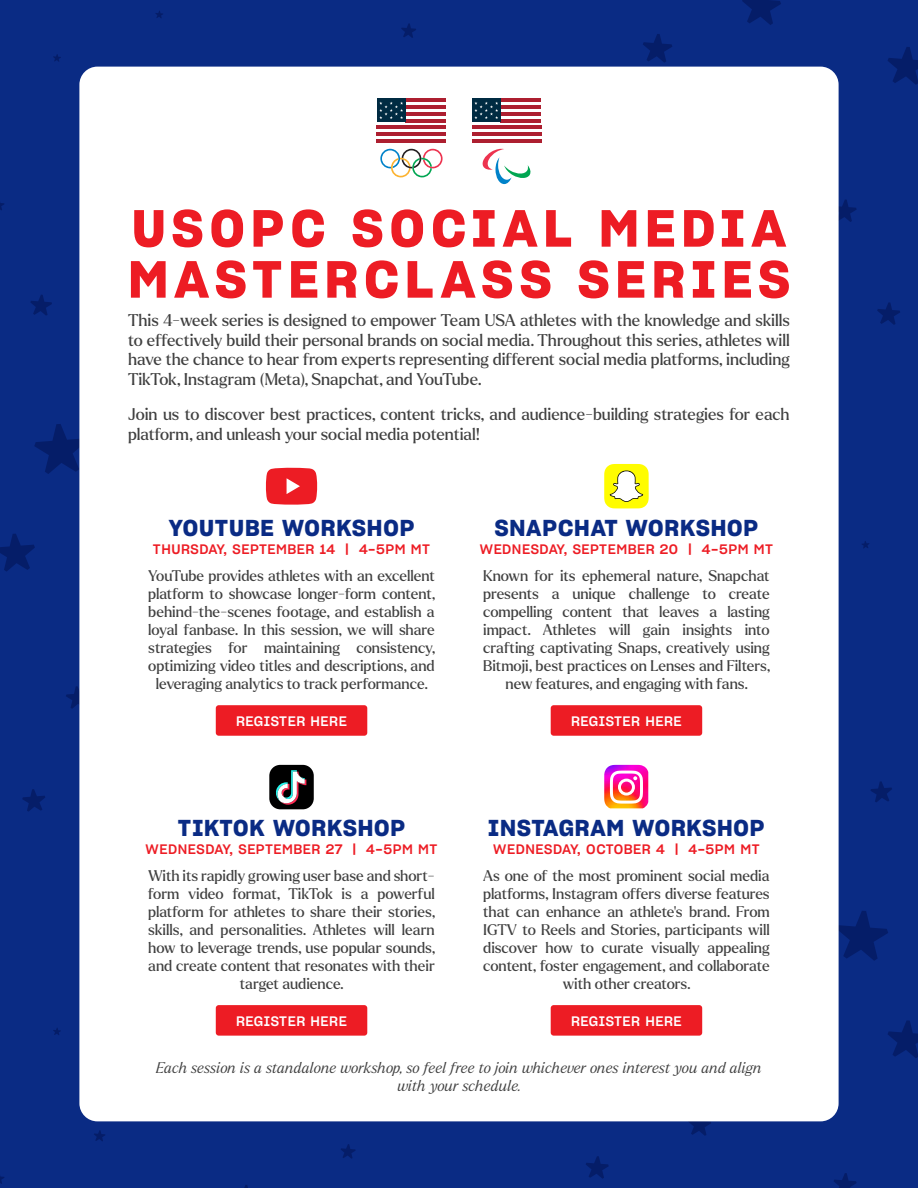
<style>
.page{position:relative;width:918px;height:1188px;background:#0a2b84}
.page>*{position:absolute;margin:0;border:0;box-sizing:border-box;transform-origin:0 0}
.t1{font:51px "Sharp Grotesk Semi Bold 20";letter-spacing:.12em;color:#ed1c24}
.t2{font:22.5px "Sharp Grotesk Semi Bold 20";letter-spacing:.04em;color:#0a2b84}
.t3{font:16.5px/19.8px "Larken";color:#404040;text-align:justify}
.t4{font:15px/18px "Larken";color:#404040;text-align:center}
.t5{font:italic 300 15px/18px "Larken";letter-spacing:-.005em;color:#404040;text-align:center}
.t6{font:13.5px "Sharp Grotesk Medium 20";letter-spacing:.04em;color:#ed1c24}
.t7{font:13.5px "Sharp Grotesk Medium 20";letter-spacing:.04em;color:#fff}
</style>
<div class="page">
<svg style="left:643px;top:34px;width:29px;height:29px"></svg>
<svg style="left:888px;top:47px;width:30px;height:38px"></svg>
<svg style="left:742px;top:0;width:39px;height:25px"></svg>
<svg style="left:30px;top:295px;width:22px;height:20px"></svg>
<svg style="left:0;top:203px;width:4px;height:7px"></svg>
<svg style="left:53px;top:54px;width:8px;height:8px"></svg>
<svg style="left:877px;top:302px;width:23px;height:23px"></svg>
<svg style="left:155px;top:11px;width:8px;height:7px"></svg>
<svg style="left:839px;top:200px;width:18px;height:22px"></svg>
<svg style="left:401px;top:23px;width:15px;height:15px"></svg>
<svg style="left:839px;top:911px;width:49px;height:50px"></svg>
<svg style="left:888px;top:1020px;width:30px;height:38px"></svg>
<svg style="left:94px;top:1130px;width:11px;height:11px"></svg>
<svg style="left:0;top:1176px;width:5px;height:8px"></svg>
<svg style="left:341px;top:1144px;width:15px;height:15px"></svg>
<svg style="left:53px;top:1028px;width:8px;height:7px"></svg>
<svg style="left:586px;top:1156px;width:23px;height:23px"></svg>
<svg style="left:688px;top:1121px;width:23px;height:15px"></svg>
<svg style="left:834px;top:1173px;width:23px;height:15px"></svg>
<svg style="left:34px;top:424px;width:45px;height:50px"></svg>
<svg style="left:0;top:534px;width:35px;height:38px"></svg>
<svg style="left:871px;top:781px;width:21px;height:21px"></svg>
<svg style="left:862px;top:541px;width:7px;height:8px"></svg>
<svg style="left:22px;top:789px;width:23px;height:23px"></svg>
<svg style="left:66px;top:686px;width:13px;height:23px"></svg>
<div style="left:79px;top:67px;width:760px;height:1054px;background:#fff;border-radius:18px"></div>
<svg style="left:376px;top:98px;width:70px;height:79px"></svg>
<svg style="left:472px;top:98px;width:70px;height:86px"></svg>
<svg style="left:266px;top:467px;width:52px;height:38px;background:#ef3f45"></svg>
<div style="left:216px;top:705px;width:151px;height:31px;background:#ed1c24;border-radius:3px"></div>
<div style="left:216px;top:1005px;width:151px;height:31px;background:#ed1c24;border-radius:3px"></div>
<div style="left:551px;top:705px;width:151px;height:31px;background:#ed1c24;border-radius:3px"></div>
<div style="left:551px;top:1005px;width:151px;height:31px;background:#ed1c24;border-radius:3px"></div>
<svg style="left:604px;top:464px;width:45px;height:44px"></svg>
<div style="left:269px;top:765px;width:45px;height:44px;background:#000;border-radius:11px"></div>
<svg style="left:271px;top:770px;width:35px;height:36px"></svg>
<img style="left:604px;top:765px;width:44px;height:43px">
<svg style="left:610px;top:771px;width:36px;height:38px"></svg>
<p class="t1" style="left:132px;top:187px;width:656px">USOPC SOCIAL MEDIA</p>
<p class="t1" style="left:128px;top:238px;width:663px">MASTERCLASS SERIES</p>
<p class="t3" style="left:128px;top:310px;width:663px">This 4-week series is designed to empower Team USA athletes with the knowledge and skills to effectively build their personal brands on social media. Throughout this series, athletes will have the chance to hear from experts representing different social media platforms, including TikTok, Instagram (Meta), Snapchat, and YouTube.</p>
<p class="t3" style="left:128px;top:404px;width:663px">Join us to discover best practices, content tricks, and audience-building strategies for each platform, and unleash your social media potential!</p>
<p class="t2" style="left:169px;top:510px;width:247px">YOUTUBE WORKSHOP</p>
<p class="t2" style="left:495px;top:510px;width:265px">SNAPCHAT WORKSHOP</p>
<p class="t6" style="left:153px;top:538px;width:279px">THURSDAY, SEPTEMBER 14 | 4-5PM MT</p>
<p class="t6" style="left:480px;top:538px;width:295px">WEDNESDAY, SEPTEMBER 20 | 4-5PM MT</p>
<p class="t4" style="left:148px;top:566px;width:289px">YouTube provides athletes with an excellent platform to showcase longer-form content, behind-the-scenes footage, and establish a loyal fanbase. In this session, we will share strategies for maintaining consistency, optimizing video titles and descriptions, and leveraging analytics to track performance.</p>
<p class="t4" style="left:483px;top:566px;width:289px">Known for its ephemeral nature, Snapchat presents a unique challenge to create compelling content that leaves a lasting impact. Athletes will gain insights into crafting captivating Snaps, creatively using Bitmoji, best practices on Lenses and Filters, new features, and engaging with fans.</p>
<p class="t7" style="left:236px;top:710px;width:112px">REGISTER HERE</p>
<p class="t7" style="left:571px;top:710px;width:112px">REGISTER HERE</p>
<p class="t2" style="left:178px;top:810px;width:229px">TIKTOK WORKSHOP</p>
<p class="t2" style="left:488px;top:810px;width:278px">INSTAGRAM WORKSHOP</p>
<p class="t6" style="left:146px;top:838px;width:293px">WEDNESDAY, SEPTEMBER 27 | 4-5PM MT</p>
<p class="t6" style="left:493px;top:838px;width:268px">WEDNESDAY, OCTOBER 4 | 4-5PM MT</p>
<p class="t4" style="left:148px;top:866px;width:289px">With its rapidly growing user base and short&shy;form video format, TikTok is a powerful platform for athletes to share their stories, skills, and personalities. Athletes will learn how to leverage trends, use popular sounds, and create content that resonates with their target audience.</p>
<p class="t4" style="left:483px;top:866px;width:288px">As one of the most prominent social media platforms, Instagram offers diverse features that can enhance an athlete’s brand. From IGTV to Reels and Stories, participants will discover how to curate visually appealing content, foster engagement, and collaborate with other creators.</p>
<p class="t7" style="left:236px;top:1010px;width:112px">REGISTER HERE</p>
<p class="t7" style="left:571px;top:1010px;width:112px">REGISTER HERE</p>
<p class="t5" style="left:156px;top:1058px;width:607px">Each session is a standalone workshop, so feel free to join whichever ones interest you and align with your schedule.</p>
</div>
